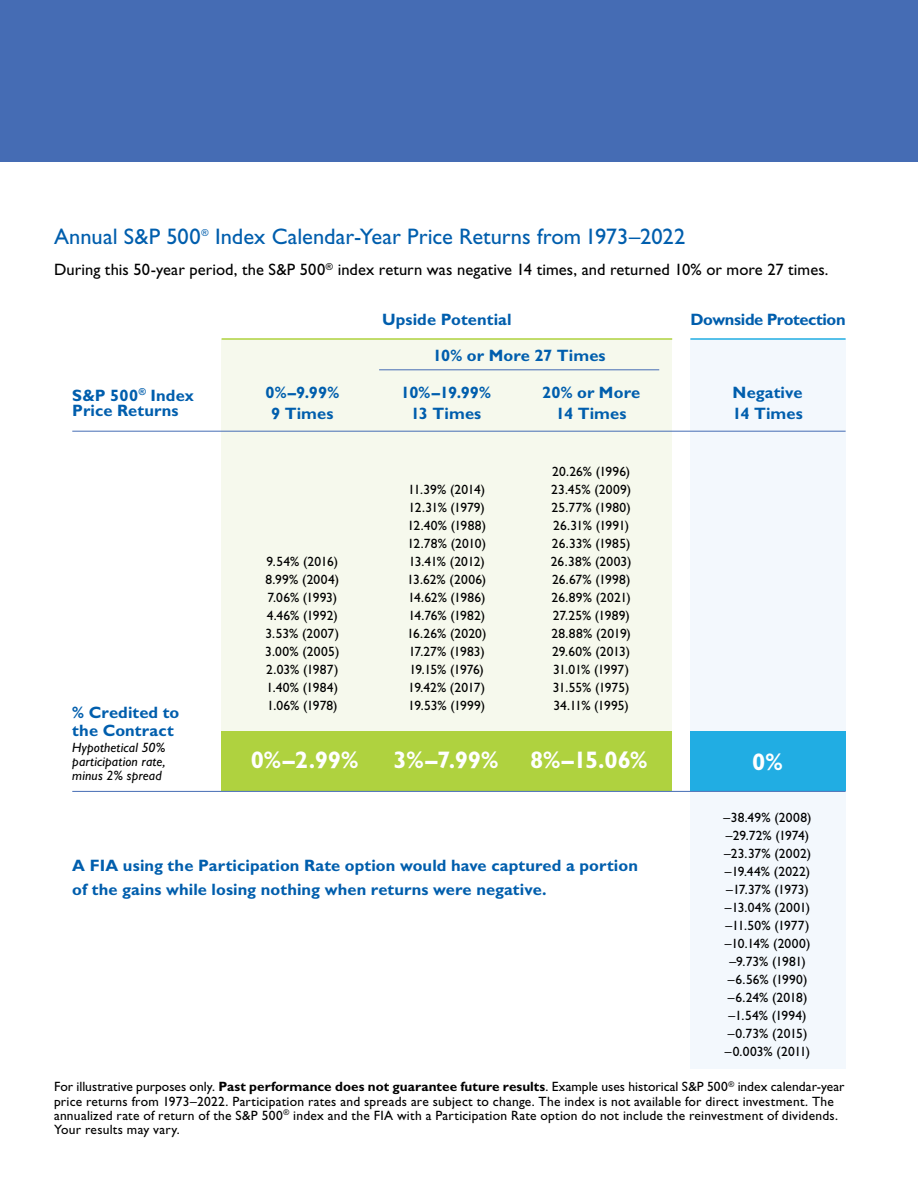
<style>
.page{position:relative;width:918px;height:1188px;background:#fff}
.page>*{position:absolute;margin:0;border:0;box-sizing:border-box;transform-origin:0 0}
.Text{font:700 24px "Gill Sans Std";letter-spacing:-.005em;color:#fff}
.Subhead{font:22.5px "Gill Sans Std";color:#005ead}
.Text-2{font:700 16.5px/24px "Gill Sans Std";letter-spacing:.005em;color:#005ead}
.Text-3{font:16.5px "Gill Sans Std";letter-spacing:.005em;color:#000}
._2nd_Subhead{font:700 16.5px "Gill Sans Std";letter-spacing:-.02em;color:#005ead}
._2nd_Subhead-2{font:700 16.5px "Gill Sans Std";letter-spacing:.005em;color:#005ead}
.Disclosure{font:13.5px/14.2px "Gill Sans Std";letter-spacing:.015em;color:#000}
._2nd_Subhead-3{font:13.5px "Gill Sans Std";letter-spacing:.005em;color:#000}
.Text-4{font:italic 13.5px/14.2px "Gill Sans Std";letter-spacing:.01em;color:#000;text-align:justify}
.Subhead-2{font:9.6px "Gill Sans Std";color:#005ead}
.s1{font-weight:700}
</style>
<div class="page">
<div style="left:222px;top:339px;width:450px;height:394px;background:#f6f9ed"></div>
<div style="left:222px;top:732px;width:450px;height:59px;background:#afd23f"></div>
<hr style="left:222px;top:338px;width:450px;height:2px;background:#afd23f">
<div style="left:0;top:0;width:918px;height:162px;background:#456cb4"></div>
<hr style="left:379px;top:369px;width:280px;height:1px;background:#456cb4">
<div style="left:690px;top:339px;width:156px;height:730px;background:#f3f8fd"></div>
<div style="left:690px;top:732px;width:156px;height:59px;background:#21ade3"></div>
<hr style="left:690px;top:338px;width:156px;height:2px;background:#21ade3">
<hr style="left:72px;top:431px;width:774px;height:1px;background:#456cb4">
<hr style="left:72px;top:791px;width:774px;height:1px;background:#456cb4">
<p class="Subhead" style="left:54px;top:224px;width:148px">Annual S&amp;P 500</p>
<p class="Subhead-2" style="left:202px;top:227px;width:9px">®</p>
<p class="Subhead" style="left:215px;top:224px;width:472px">Index Calendar-Year Price Returns from 1973–2022</p>
<p class="Text-3" style="left:54px;top:260px;width:776px">During this 50-year period, the S&amp;P 500<sup>®</sup> index return was negative 14 times, and returned 10% or more 27 times.</p>
<p class="_2nd_Subhead-2" style="left:382px;top:309px;width:131px">Upside Potential</p>
<p class="Text-2" style="left:72px;top:388px;width:123px;line-height:15px">S&amp;P 500<sup>®</sup> Index<br>Price Returns</p>
<p class="Text-2" style="left:265px;top:381px;width:75px">0%–9.99%</p>
<p class="Text-2" style="left:271px;top:402px;width:64px">9 Times</p>
<p class="Text-2" style="left:433px;top:343px;width:175px">10% or More 27 Times</p>
<p class="Text-2" style="left:401px;top:381px;width:92px">10%–19.99%</p>
<p class="Text-2" style="left:411px;top:402px;width:72px">13 Times</p>
<p class="Text-2" style="left:542px;top:381px;width:100px">20% or More</p>
<p class="Text-2" style="left:556px;top:402px;width:72px">14 Times</p>
<p class="_2nd_Subhead-3" style="left:552px;top:463px;width:80px">20.26% (1996)</p>
<p class="_2nd_Subhead-3" style="left:551px;top:481px;width:81px">23.45% (2009)</p>
<p class="_2nd_Subhead-3" style="left:552px;top:499px;width:81px">25.77% (1980)</p>
<p class="_2nd_Subhead-3" style="left:553px;top:517px;width:77px">26.31% (1991)</p>
<p class="_2nd_Subhead-3" style="left:552px;top:535px;width:80px">26.33% (1985)</p>
<p class="_2nd_Subhead-3" style="left:551px;top:553px;width:82px">26.38% (2003)</p>
<p class="_2nd_Subhead-3" style="left:552px;top:571px;width:80px">26.67% (1998)</p>
<p class="_2nd_Subhead-3" style="left:552px;top:589px;width:81px">26.89% (2021)</p>
<p class="_2nd_Subhead-3" style="left:553px;top:607px;width:79px">27.25% (1989)</p>
<p class="_2nd_Subhead-3" style="left:551px;top:625px;width:81px">28.88% (2019)</p>
<p class="_2nd_Subhead-3" style="left:552px;top:643px;width:79px">29.60% (2013)</p>
<p class="_2nd_Subhead-3" style="left:553px;top:661px;width:78px">31.01% (1997)</p>
<p class="_2nd_Subhead-3" style="left:553px;top:679px;width:78px">31.55% (1975)</p>
<p class="_2nd_Subhead-3" style="left:553px;top:697px;width:77px">34.11% (1995)</p>
<p class="_2nd_Subhead-3" style="left:408px;top:481px;width:78px">11.39% (2014)</p>
<p class="_2nd_Subhead-3" style="left:409px;top:499px;width:78px">12.31% (1979)</p>
<p class="_2nd_Subhead-3" style="left:407px;top:517px;width:80px">12.40% (1988)</p>
<p class="_2nd_Subhead-3" style="left:407px;top:535px;width:80px">12.78% (2010)</p>
<p class="_2nd_Subhead-3" style="left:409px;top:553px;width:77px">13.41% (2012)</p>
<p class="_2nd_Subhead-3" style="left:407px;top:571px;width:81px">13.62% (2006)</p>
<p class="_2nd_Subhead-3" style="left:408px;top:589px;width:79px">14.62% (1986)</p>
<p class="_2nd_Subhead-3" style="left:408px;top:607px;width:78px">14.76% (1982)</p>
<p class="_2nd_Subhead-3" style="left:407px;top:625px;width:81px">16.26% (2020)</p>
<p class="_2nd_Subhead-3" style="left:409px;top:643px;width:78px">17.27% (1983)</p>
<p class="_2nd_Subhead-3" style="left:410px;top:661px;width:76px">19.15% (1976)</p>
<p class="_2nd_Subhead-3" style="left:408px;top:679px;width:79px">19.42% (2017)</p>
<p class="_2nd_Subhead-3" style="left:408px;top:697px;width:78px">19.53% (1999)</p>
<p class="_2nd_Subhead-3" style="left:267px;top:553px;width:73px">9.54% (2016)</p>
<p class="_2nd_Subhead-3" style="left:265px;top:571px;width:75px">8.99% (2004)</p>
<p class="_2nd_Subhead-3" style="left:267px;top:589px;width:71px">7.06% (1993)</p>
<p class="_2nd_Subhead-3" style="left:267px;top:607px;width:73px">4.46% (1992)</p>
<p class="_2nd_Subhead-3" style="left:265px;top:625px;width:75px">3.53% (2007)</p>
<p class="_2nd_Subhead-3" style="left:265px;top:643px;width:76px">3.00% (2005)</p>
<p class="_2nd_Subhead-3" style="left:266px;top:661px;width:74px">2.03% (1987)</p>
<p class="_2nd_Subhead-3" style="left:267px;top:679px;width:73px">1.40% (1984)</p>
<p class="_2nd_Subhead-3" style="left:267px;top:697px;width:72px">1.06% (1978)</p>
<p class="Text-2" style="left:72px;top:703px;width:109px;line-height:18px">% Credited to the Contract</p>
<p class="Text-4" style="left:72px;top:740px;width:95px">Hypothetical 50% participation rate, minus 2% spread</p>
<p class="Text" style="left:251px;top:746px;width:109px">0%–2.99%</p>
<p class="Text" style="left:394px;top:746px;width:106px">3%–7.99%</p>
<p class="Text" style="left:530px;top:746px;width:119px">8%–15.06%</p>
<p class="Text-2" style="left:72px;top:854px;width:567px">A FIA using the Participation Rate option would have captured a portion of the gains while losing nothing when returns were negative.</p>
<p class="_2nd_Subhead" style="left:690px;top:309px;width:157px">Downside Protection</p>
<p class="Text-2" style="left:732px;top:382px;width:72px;line-height:21px">Negative<br>14 Times</p>
<p class="Text" style="left:752px;top:748px;width:32px">0%</p>
<p class="Disclosure" style="left:724px;top:810px;width:90px">–38.49% (2008)</p>
<p class="Disclosure" style="left:726px;top:828px;width:85px">–29.72% (1974)</p>
<p class="Disclosure" style="left:724px;top:846px;width:89px">–23.37% (2002)</p>
<p class="Disclosure" style="left:725px;top:864px;width:87px">–19.44% (2022)</p>
<p class="Disclosure" style="left:726px;top:882px;width:84px">–17.37% (1973)</p>
<p class="Disclosure" style="left:725px;top:900px;width:87px">–13.04% (2001)</p>
<p class="Disclosure" style="left:726px;top:918px;width:86px">–11.50% (1977)</p>
<p class="Disclosure" style="left:725px;top:936px;width:87px">–10.14% (2000)</p>
<p class="Disclosure" style="left:729px;top:954px;width:78px">–9.73% (1981)</p>
<p class="Disclosure" style="left:728px;top:972px;width:81px">–6.56% (1990)</p>
<p class="Disclosure" style="left:728px;top:990px;width:81px">–6.24% (2018)</p>
<p class="Disclosure" style="left:729px;top:1008px;width:80px">–1.54% (1994)</p>
<p class="Disclosure" style="left:728px;top:1026px;width:81px">–0.73% (2015)</p>
<p class="Disclosure" style="left:725px;top:1044px;width:87px">–0.003% (2011)</p>
<p class="Disclosure" style="left:54px;top:1080px;width:792px">For illustrative purposes only. <span class="s1">Past performance does not guarantee future results</span>. Example uses historical S&amp;P 500<sup>®</sup> index calendar-year price returns from 1973–2022. Participation rates and spreads are subject to change. The index is not available for direct investment. The annualized rate of return of the S&amp;P 500<sup>®</sup> index and the FIA with a Participation Rate option do not include the reinvestment of dividends.<br>Your results may vary.</p>
</div>
